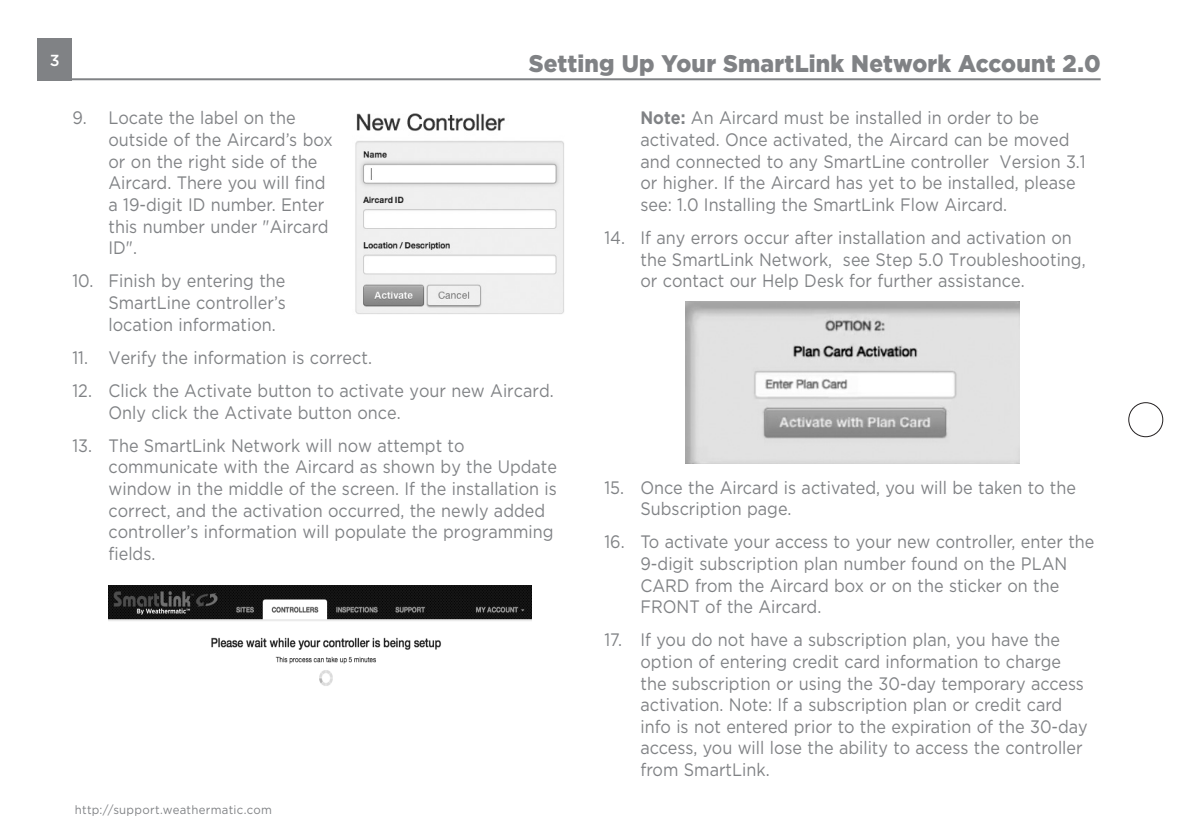
<style>
.page{position:relative;width:1190px;height:839px;background:#fff}
.page>*{position:absolute;margin:0;border:0;box-sizing:border-box;transform-origin:0 0}
.t1{font:900 24px "Gotham";letter-spacing:.005em;color:#808285;scale:.95 1}
.t2{font:18px/21.6px "Gotham";color:#808285;scale:.9 1}
.t3{font:500 16px "Gotham";color:#fff}
.t4{font:12px "Gotham";letter-spacing:.025em;color:#808285;scale:.95 1}
.s1{font-weight:700}
</style>
<div class="page">
<div style="left:1128px;top:402px;width:34px;height:35px;border:1px solid #231f20;border-radius:50%"></div>
<div style="left:37px;top:38px;width:35px;height:42px;background:#808285"></div>
<hr style="left:37px;top:78px;width:1063px;height:2px;background:#808285">
<img style="left:108px;top:585px;width:423px;height:101px">
<img style="left:355px;top:113px;width:209px;height:201px">
<img style="left:686px;top:301px;width:333px;height:162px">
<p class="t3" style="left:50px;top:49px;width:11px">3</p>
<p class="t1" style="left:528px;top:47px;width:603px">Setting Up Your SmartLink Network Account 2.0</p>
<p class="t2" style="left:108px;top:107px;width:250px;text-indent:-36px">9. Locate the label on the outside of the Aircard’s box or on the right side of the<br>Aircard. There you will find a 19-digit ID number. Enter this number under "Aircard<br>ID".</p>
<p class="t2" style="left:108px;top:270px;width:199px;text-align:justify;text-indent:-36px">10. Finish by entering the SmartLine controller’s location information.</p>
<p class="t2" style="left:72px;top:346px;width:334px">11. Verify the information is correct.</p>
<p class="t2" style="left:108px;top:379px;width:496px;text-indent:-36px">12. Click the Activate button to activate your new Aircard.<br>Only click the Activate button once.</p>
<p class="t2" style="left:108px;top:434px;width:500px;text-indent:-36px">13. The SmartLink Network will now attempt to communicate with the Aircard as shown by the Update window in the middle of the screen. If the installation is correct, and the activation occurred, the newly added controller’s information will populate the programming fields.</p>
<p class="t4" style="left:75px;top:802px;width:209px">http://support.weathermatic.com</p>
<p class="t2" style="left:640px;top:107px;width:496px"><span class="s1">Note:</span> An Aircard must be installed in order to be activated. Once activated, the Aircard can be moved and connected to any SmartLine controller Version 3.1 or higher. If the Aircard has yet to be installed, please see: 1.0 Installing the SmartLink Flow Aircard.</p>
<p class="t2" style="left:640px;top:226px;width:496px;text-indent:-36px">14. If any errors occur after installation and activation on the SmartLink Network, see Step 5.0 Troubleshooting, or contact our Help Desk for further assistance.</p>
<p class="t2" style="left:640px;top:476px;width:485px;text-indent:-36px">15. Once the Aircard is activated, you will be taken to the<br>Subscription page.</p>
<p class="t2" style="left:640px;top:530px;width:506px;text-indent:-36px">16. To activate your access to your new controller, enter the 9-digit subscription plan number found on the PLAN CARD from the Aircard box or on the sticker on the FRONT of the Aircard.</p>
<p class="t2" style="left:640px;top:628px;width:498px;text-indent:-36px">17. If you do not have a subscription plan, you have the option of entering credit card information to charge the subscription or using the 30-day temporary access activation. Note: If a subscription plan or credit card info is not entered prior to the expiration of the 30-day access, you will lose the ability to access the controller from SmartLink.</p>
</div>
